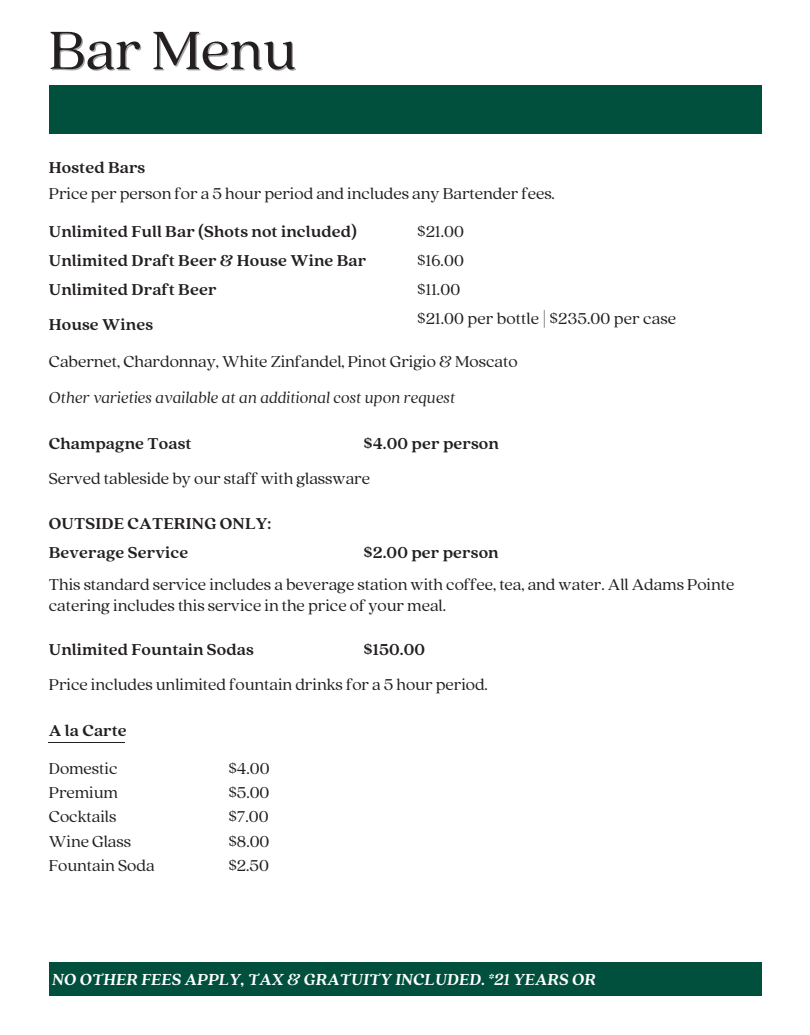
<style>
.page{position:relative;width:810px;height:1035px;background:#fff}
.page>*{position:absolute;margin:0;border:0;box-sizing:border-box;transform-origin:0 0}
.t1{font:60px "Quincy CF";color:#231f20}
.t2{font:italic 700 17.75px "Quincy CF";letter-spacing:.01em;color:#fff}
.t3{font:17.5px/24.4px "Quincy CF";color:#231f20}
.t4{font:700 17.5px/29px "Quincy CF";letter-spacing:.01em;color:#231f20}
.t5{font:italic 17.5px "Quincy CF";letter-spacing:.01em;color:#231f20}
</style>
<div class="page">
<div style="left:49px;top:85px;width:712px;height:48px;background:#00503d"></div>
<div style="left:49px;top:962px;width:712px;height:34px;background:#00503d"></div>
<hr style="left:49px;top:743px;width:76px;height:1px;background:#231f20">
<h1 class="t1" style="left:49px;top:11px;width:249px">Bar Menu</h1>
<p class="t4" style="left:49px;top:152px;width:98px">Hosted Bars</p>
<p class="t3" style="left:49px;top:180px;width:508px">Price per person for a 5 hour period and includes any Bartender fees.</p>
<p class="t4" style="left:49px;top:216px;width:319px">Unlimited Full Bar (Shots not included)<br>Unlimited Draft Beer &amp; House Wine Bar<br>Unlimited Draft Beer</p>
<p class="t4" style="left:49px;top:309px;width:106px">House Wines</p>
<p class="t3" style="left:417px;top:216px;width:260px;line-height:29px">$21.00<br>$16.00<br>$11.00<br>$21.00 per bottle | $235.00 per case</p>
<p class="t3" style="left:49px;top:349px;width:470px">Cabernet, Chardonnay, White Zinfandel, Pinot Grigio &amp; Moscato</p>
<p class="t5" style="left:49px;top:386px;width:408px">Other varieties available at an additional cost upon request</p>
<p class="t4" style="left:49px;top:428px;width:144px">Champagne Toast</p>
<p class="t4" style="left:364px;top:428px;width:137px">$4.00 per person</p>
<p class="t3" style="left:49px;top:465px;width:323px">Served tableside by our staff with glassware</p>
<p class="t4" style="left:49px;top:508px;width:224px">OUTSIDE CATERING ONLY:<br>Beverage Service</p>
<p class="t4" style="left:364px;top:537px;width:136px">$2.00 per person</p>
<p class="t3" style="left:49px;top:573px;width:687px;line-height:20.6px">This standard service includes a beverage station with coffee, tea, and water. All Adams Pointe catering includes this service in the price of your meal.</p>
<p class="t4" style="left:49px;top:634px;width:206px">Unlimited Fountain Sodas</p>
<p class="t4" style="left:364px;top:634px;width:63px">$150.00</p>
<p class="t3" style="left:49px;top:671px;width:441px">Price includes unlimited fountain drinks for a 5 hour period.</p>
<p class="t4" style="left:49px;top:715px;width:79px">A la Carte</p>
<p class="t3" style="left:49px;top:755px;width:107px">Domestic<br>Premium<br>Cocktails<br>Wine Glass<br>Fountain Soda</p>
<p class="t3" style="left:229px;top:755px;width:42px;text-align:justify">$4.00 $5.00 $7.00 $8.00 $2.50</p>
<p class="t2" style="left:52px;top:967px;width:545px">NO OTHER FEES APPLY, TAX &amp; GRATUITY INCLUDED. *21 YEARS OR</p>
</div>
